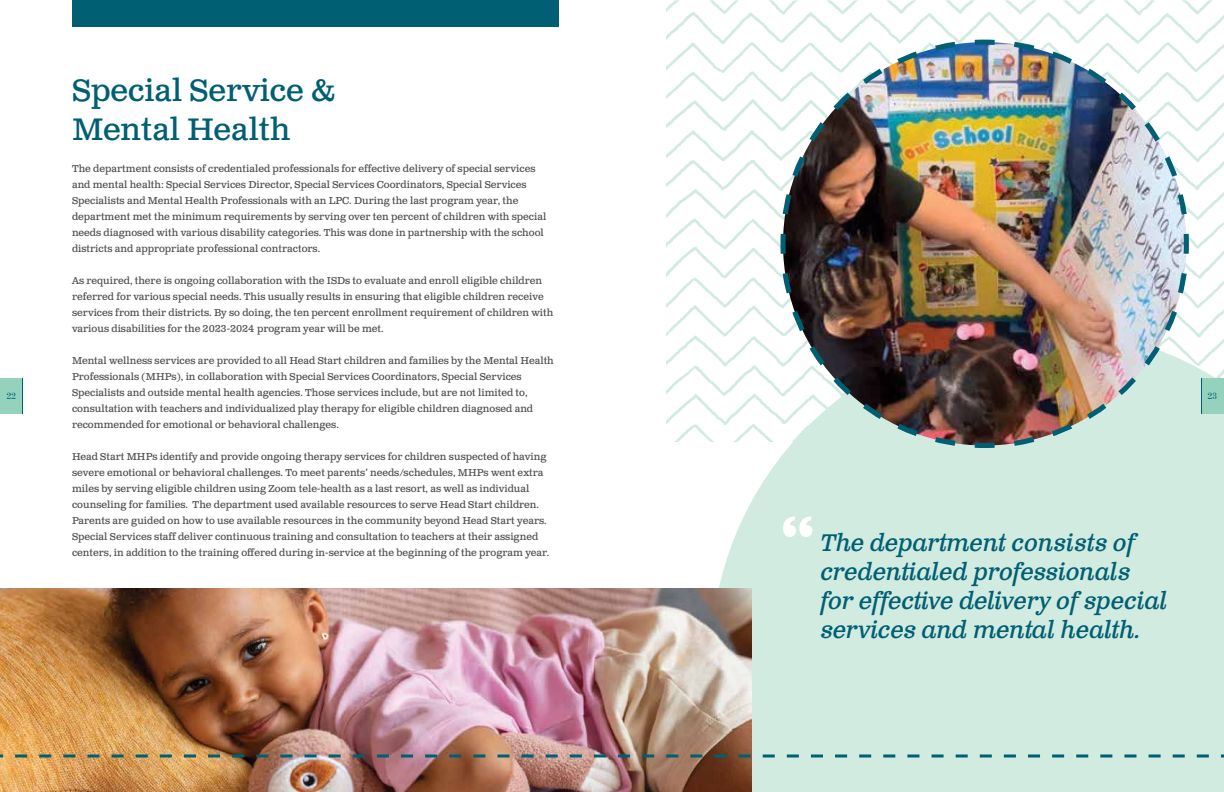
<style>
.page{position:relative;width:1224px;height:792px;background:#fff}
.page>*{position:absolute;margin:0;border:0;box-sizing:border-box;transform-origin:0 0}
.t1{font:700 65px "Clarendon Text Pro";color:#fff}
.t2{font:31px/39px "Clarendon Text Pro";color:#015f73}
.t3{font:italic 24px/29px "Clarendon Text Pro";letter-spacing:-.015em;color:#015f73}
.t4{font:10px/16px "Clarendon Text Pro";color:#4d4d4f}
.t5{font:9px "Century 725 BT";color:#015f73}
</style>
<div class="page">
<div style="left:711px;top:441px;width:513px;height:351px;background:#d2ebe1"></div>
<div style="left:72px;top:0;width:487px;height:27px;background:#015f73"></div>
<img style="left:666px;top:0;width:558px;height:441px">
<img style="left:778px;top:37px;width:413px;height:414px">
<img style="left:0;top:588px;width:751px;height:204px">
<img style="left:0;top:754px;width:1224px;height:4px">
<div style="left:0;top:378px;width:22px;height:36px;background:#94d2bd"></div>
<hr style="left:22px;top:378px;width:1px;height:36px;background:#015f73">
<div style="left:1202px;top:378px;width:22px;height:36px;background:#94d2bd"></div>
<hr style="left:1201px;top:378px;width:1px;height:36px;background:#015f73">
<h2 class="t2" style="left:72px;top:72px;width:265px">Special Service &amp;<br>Mental Health</h2>
<p class="t4" style="left:72px;top:161px;width:476px">The department consists of credentialed professionals for effective delivery of special services and mental health: Special Services Director, Special Services Coordinators, Special Services Specialists and Mental Health Professionals with an LPC. During the last program year, the department met the minimum requirements by serving over ten percent of children with special needs diagnosed with various disability categories. This was done in partnership with the school districts and appropriate professional contractors.</p>
<p class="t4" style="left:72px;top:273px;width:483px">As required, there is ongoing collaboration with the ISDs to evaluate and enroll eligible children referred for various special needs. This usually results in ensuring that eligible children receive services from their districts. By so doing, the ten percent enrollment requirement of children with various disabilities for the 2023-2024 program year will be met.</p>
<p class="t4" style="left:72px;top:353px;width:483px">Mental wellness services are provided to all Head Start children and families by the Mental Health Professionals (MHPs), in collaboration with Special Services Coordinators, Special Services Specialists and outside mental health agencies. Those services include, but are not limited to, consultation with teachers and individualized play therapy for eligible children diagnosed and recommended for emotional or behavioral challenges.</p>
<p class="t4" style="left:72px;top:449px;width:479px">Head Start MHPs identify and provide ongoing therapy services for children suspected of having severe emotional or behavioral challenges. To meet parents’ needs/schedules, MHPs went extra miles by serving eligible children using Zoom tele-health as a last resort, as well as individual counseling for families. The department used available resources to serve Head Start children.<br>Parents are guided on how to use available resources in the community beyond Head Start years.<br>Special Services staff deliver continuous training and consultation to teachers at their assigned centers, in addition to the training offered during in-service at the beginning of the program year.</p>
<p class="t5" style="left:7px;top:391px;width:11px">22</p>
<p class="t5" style="left:1208px;top:391px;width:11px">23</p>
<h1 class="t1" style="left:780px;top:504px;width:37px">“</h1>
<h3 class="t3" style="left:821px;top:528px;width:348px">The department consists of credentialed professionals for effective delivery of special services and mental health.</h3>
</div>
